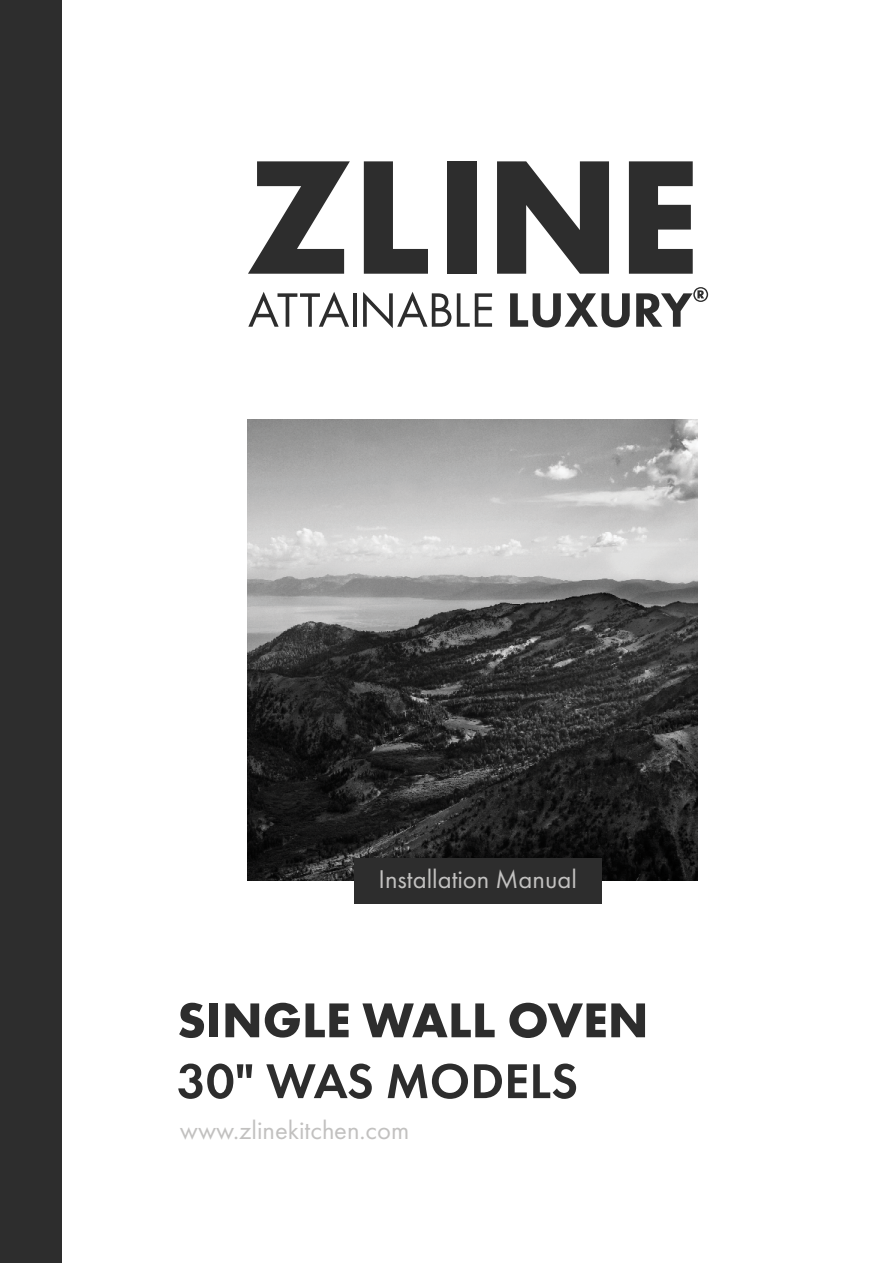
<style>
.page{position:relative;width:893px;height:1263px;background:#fff}
.page>*{position:absolute;margin:0;border:0;box-sizing:border-box;transform-origin:0 0}
.t1{font:700 50.7px "Futura PT";color:#2d2d2d}
.t2{font:600 50.7px "Futura PT";color:#2d2d2d}
.t3{font:26.55px "Futura PT";color:#c2c1c0}
</style>
<div class="page">
<div style="left:0;top:0;width:62px;height:1263px;background:#2d2d2d"></div>
<svg style="left:248px;top:161px;width:102px;height:113px"></svg>
<svg style="left:364px;top:161px;width:64px;height:113px"></svg>
<div style="left:448px;top:161px;width:29px;height:113px;background:#2d2d2d"></div>
<svg style="left:497px;top:161px;width:112px;height:113px"></svg>
<svg style="left:629px;top:161px;width:64px;height:113px"></svg>
<svg style="left:248px;top:292px;width:101px;height:35px"></svg>
<hr style="left:353px;top:293px;width:4px;height:34px;background:#2d2d2d">
<svg style="left:363px;top:292px;width:88px;height:36px"></svg>
<svg style="left:457px;top:293px;width:35px;height:34px"></svg>
<svg style="left:510px;top:293px;width:120px;height:34px"></svg>
<svg style="left:636px;top:287px;width:72px;height:40px"></svg>
<img style="left:248px;top:420px;width:450px;height:461px">
<div style="left:354px;top:858px;width:248px;height:45px;background:#2d2d2d"></div>
<p class="t3" style="left:379px;top:864px;width:200px">Installation Manual</p>
<h1 class="t1" style="left:177px;top:988px;width:473px">SINGLE WALL OVEN</h1>
<h1 class="t2" style="left:177px;top:1049px;width:402px">30" WAS MODELS</h1>
<p class="t3" style="left:180px;top:1114px;width:231px">www.zlinekitchen.com</p>
</div>
